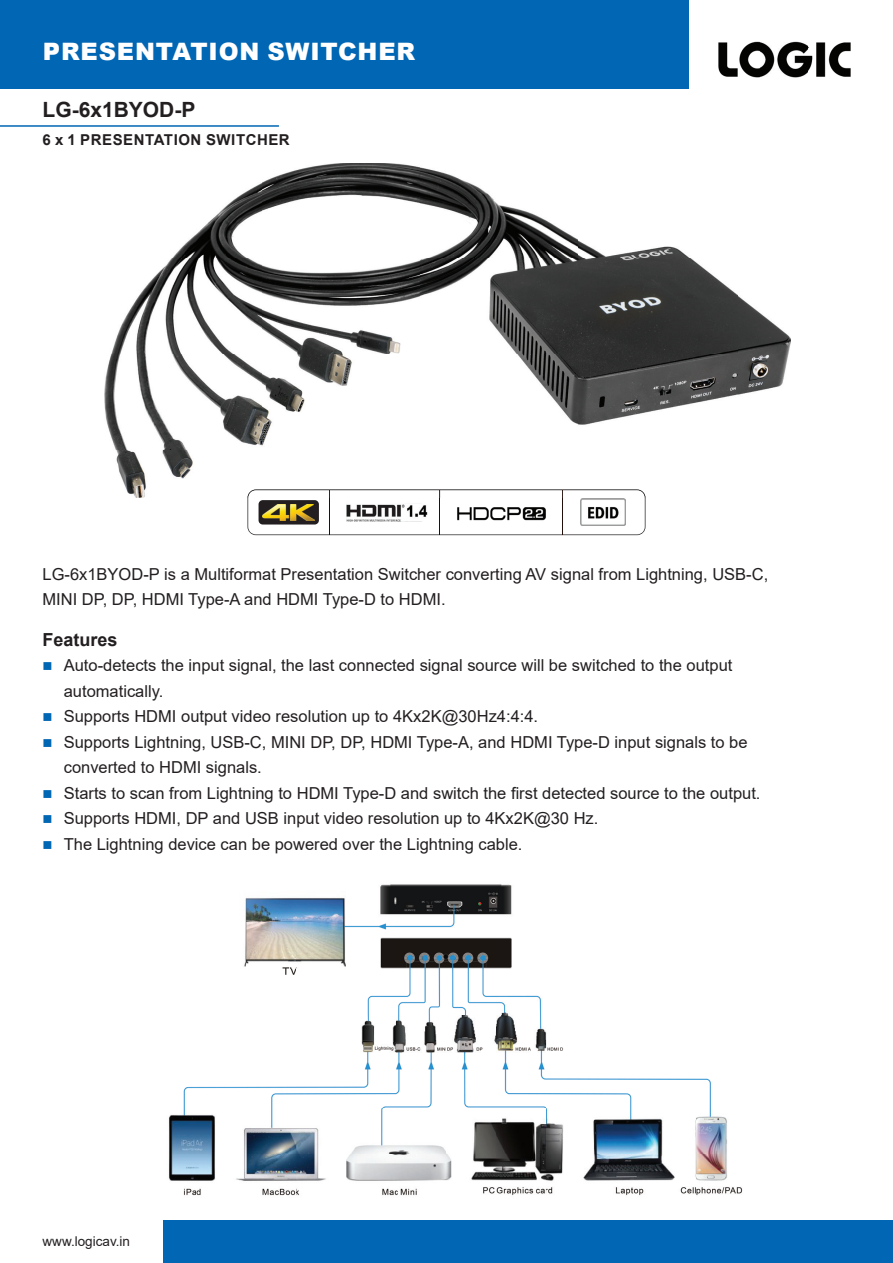
<style>
.page{position:relative;width:893px;height:1263px;background:#fff}
.page>*{position:absolute;margin:0;border:0;box-sizing:border-box;transform-origin:0 0}
.t1{font:900 24px "Arial";letter-spacing:.035em;color:#fff}
.t2{font:700 21px "Arial";color:#231f20}
.t3{font:700 18px "Arial";color:#231f20}
.t4{font:16.5px/25.5px "Arial";color:#231f20}
.t5{font:700 15px "Arial";letter-spacing:.035em;color:#231f20}
.t6{font:13.5px "Arial";color:#231f20}
.s1{color:#0166b3}
</style>
<div class="page">
<div style="left:164px;top:1220px;width:729px;height:43px;background:#0166b3"></div>
<div style="left:0;top:0;width:689px;height:88px;background:#0166b3"></div>
<img style="left:718px;top:41px;width:133px;height:37px">
<hr style="left:0;top:125px;width:279px;height:2px;background:#0166b3">
<img style="left:104px;top:163px;width:686px;height:335px">
<svg style="left:247px;top:489px;width:398px;height:46px"></svg>
<img style="left:244px;top:884px;width:298px;height:131px">
<img style="left:361px;top:1015px;width:202px;height:47px">
<img style="left:169px;top:1062px;width:574px;height:134px">
<div style="left:259px;top:500px;width:60px;height:24px;background:#231f20;border-radius:4px"></div>
<img style="left:263px;top:505px;width:52px;height:16px">
<h1 class="t1" style="left:43px;top:34px;width:374px">PRESENTATION SWITCHER</h1>
<p class="t2" style="left:43px;top:95px;width:154px">LG-6x1BYOD-P</p>
<p class="t5" style="left:43px;top:129px;width:249px">6 x 1 PRESENTATION SWITCHER</p>
<p class="t4" style="left:43px;top:561px;width:727px">LG-6x1BYOD-P is a Multiformat Presentation Switcher converting AV signal from Lightning, USB-C,<br>MINI DP, DP, HDMI Type-A and HDMI Type-D to HDMI.</p>
<p class="t3" style="left:43px;top:627px;width:77px">Features</p>
<p class="t4" style="left:64px;top:653px;width:670px;text-indent:-21px"><span class="s1">■</span> Auto-detects the input signal, the last connected signal source will be switched to the output automatically.</p>
<p class="t4" style="left:43px;top:704px;width:497px"><span class="s1">■</span> Supports HDMI output video resolution up to 4Kx2K@30Hz4:4:4.</p>
<p class="t4" style="left:64px;top:729px;width:685px;text-indent:-21px"><span class="s1">■</span> Supports Lightning, USB-C, MINI DP, DP, HDMI Type-A, and HDMI Type-D input signals to be converted to HDMI signals.</p>
<p class="t4" style="left:43px;top:780px;width:719px"><span class="s1">■</span> Starts to scan from Lightning to HDMI Type-D and switch the first detected source to the output.</p>
<p class="t4" style="left:43px;top:806px;width:557px"><span class="s1">■</span> Supports HDMI, DP and USB input video resolution up to 4Kx2K@30 Hz.</p>
<p class="t4" style="left:43px;top:831px;width:481px"><span class="s1">■</span> The Lightning device can be powered over the Lightning cable.</p>
<p class="t6" style="left:43px;top:1232px;width:89px">www.logicav.in</p>
</div>
